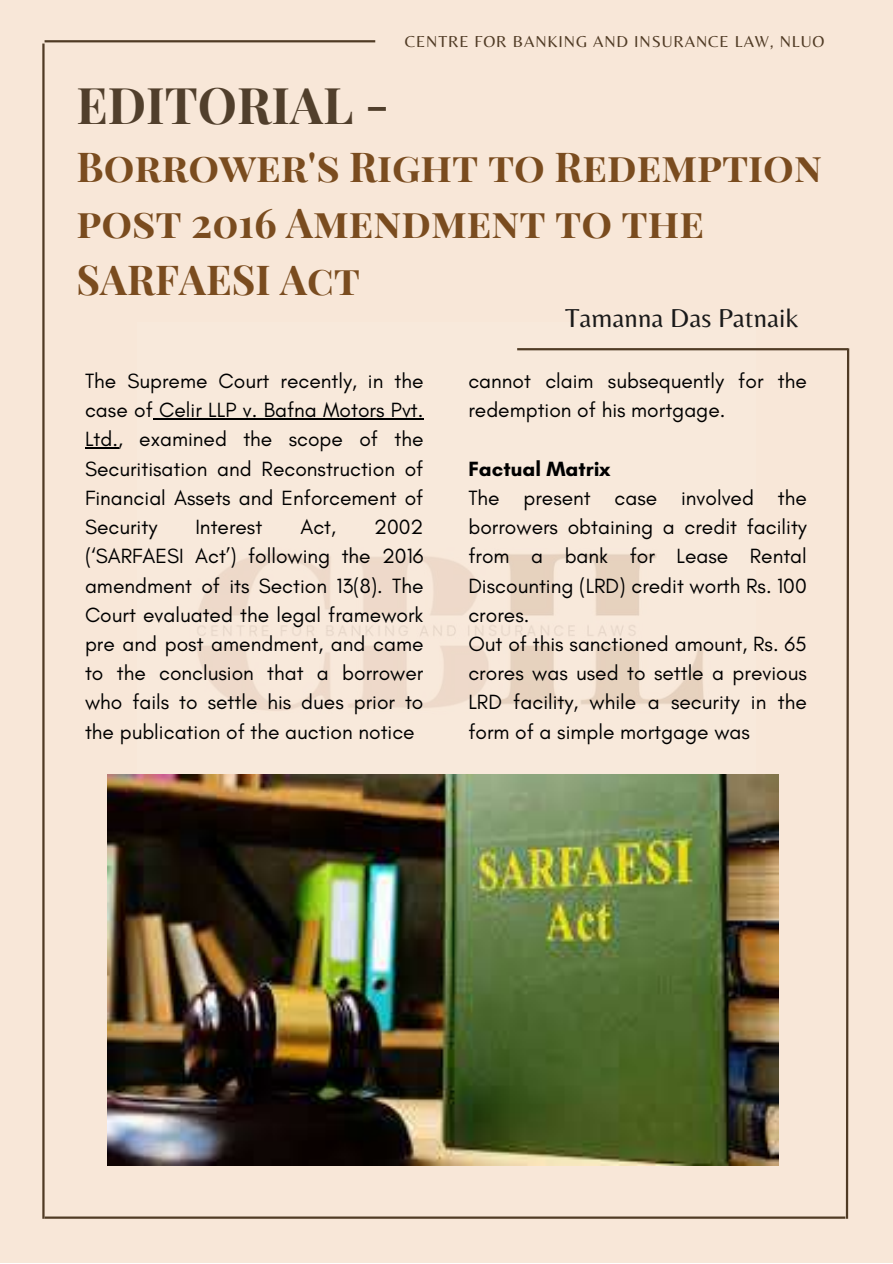
<style>
.page{position:relative;width:893px;height:1264px;background:#fff}
.page>*{position:absolute;margin:0;border:0;box-sizing:border-box;transform-origin:0 0}
.t1{font:700 49.5px "Playfair Display SC";color:#513f2c}
.t2{font:700 40.5px/56.2px "Playfair Display SC";color:#7a4c1f}
.t3{font:27px "Belleza";color:#1a1a1a}
.t4{font:21px/29.2px "Glacial Indifference";color:#000;text-align:justify}
.t5{font:700 21px "Glacial Indifference";color:#000}
.t6{font:16.5px "Belleza";letter-spacing:.055em;color:#503b25}
</style>
<div class="page">
<div style="left:0;top:0;width:892px;height:1262px;background:#f8e7d8"></div>
<hr style="left:45px;top:40px;width:330px;height:2px;background:#503b25">
<hr style="left:42px;top:44px;width:3px;height:1174px;background:#503b25">
<svg style="left:844px;top:348px;width:6px;height:871px"></svg>
<hr style="left:45px;top:1216px;width:800px;height:2px;background:#503b25">
<img style="left:153px;top:350px;width:602px;height:361px">
<img style="left:108px;top:774px;width:670px;height:390px">
<hr style="left:517px;top:348px;width:330px;height:2px;background:#503b25">
<hr style="left:153px;top:418px;width:270px;height:1px;background:#000">
<hr style="left:85px;top:447px;width:33px;height:1px;background:#000">
<p class="t6" style="left:404px;top:32px;width:421px">CENTRE FOR BANKING AND INSURANCE LAW, NLUO</p>
<h1 class="t1" style="left:76px;top:70px;width:314px">EDITORIAL -</h1>
<h2 class="t2" style="left:76px;top:137px;width:746px">Borrower's Right to Redemption post 2016 Amendment to the<br>SARFAESI Act</h2>
<p class="t3" style="left:565px;top:302px;width:235px">Tamanna Das Patnaik</p>
<p class="t4" style="left:85px;top:366px;width:340px">The Supreme Court recently, in the case of Celir LLP v. Bafna Motors Pvt.<br>Ltd., examined the scope of the Securitisation and Reconstruction of Financial Assets and Enforcement of Security</p>
<p class="t4" style="left:195px;top:512px;width:68px">Interest</p>
<p class="t4" style="left:300px;top:512px;width:37px">Act,</p>
<p class="t4" style="left:85px;top:512px;width:340px;text-indent:289px">2002 (‘SARFAESI Act’) following the 2016 amendment of its Section 13(8). The Court evaluated the legal framework pre and post amendment, and came to the conclusion that a borrower who fails to settle his dues prior to the publication of the auction notice</p>
<p class="t4" style="left:468px;top:366px;width:340px">cannot claim subsequently for the redemption of his mortgage.</p>
<p class="t5" style="left:468px;top:455px;width:143px">Factual Matrix</p>
<p class="t4" style="left:468px;top:483px;width:340px;text-align:left">The present case involved the borrowers obtaining a credit facility from a bank for Lease Rental<br>Discounting (LRD) credit worth Rs. 100 crores.<br>Out of this sanctioned amount, Rs. 65 crores was used to settle a previous<br>LRD facility, while a security in the form of a simple mortgage was</p>
</div>
